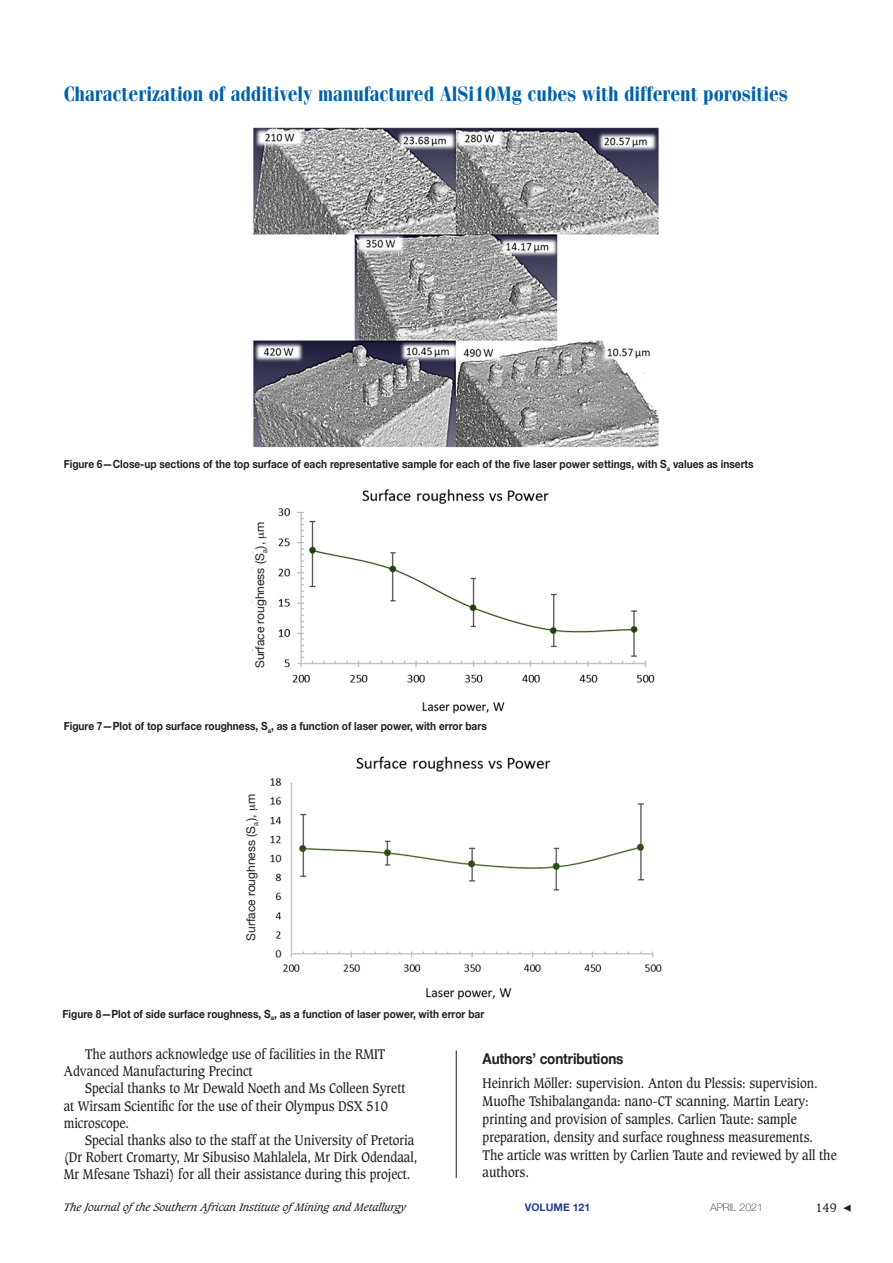
<style>
.page{position:relative;width:893px;height:1263px;background:#fff}
.page>*{position:absolute;margin:0;border:0;box-sizing:border-box;transform-origin:0 0}
.t1{font:21px "Cg Fenice Bd";color:#0161aa;scale:.9 1}
._1st_Level_Header{font:700 15px "Helvetica Neue";letter-spacing:-.01em;color:#231f20;scale:.9 1}
.Body_Copy{font:13.5px/17.1px "Caxton";color:#231f20;scale:.9 1}
._1st_Para{font:13.5px/18px "Caxton";color:#231f20;scale:.9 1}
.t2{font:12px "Helvetica Neue";color:#231f20}
.t3{font:12px "Caxton";color:#231f20}
.Figure_captions{font:700 11.25px "Helvetica Neue";color:#231f20;scale:.9 1}
.t4{font:italic 10.5px "Caxton";color:#231f20}
.t5{font:700 10.5px "Helvetica Neue";color:#253f8e}
.t6{font:100 10.5px "Helvetica Neue";color:#231f20}
.s1{font-family:"Minion Pro";font-size:15px}
</style>
<div class="page">
<hr style="left:456px;top:1050px;width:1px;height:128px;background:#231f20">
<img style="left:253px;top:128px;width:406px;height:320px">
<img style="left:252px;top:489px;width:403px;height:224px">
<img style="left:270px;top:756px;width:392px;height:244px">
<div style="left:253px;top:508px;width:19px;height:174px;background:#fff"></div>
<h1 class="t1" style="left:64px;top:81px;width:806px">Characterization of additively manufactured AlSi10Mg cubes with different porosities</h1>
<p class="Figure_captions" style="left:64px;top:455px;width:768px">Figure 6—Close-up sections of the top surface of each representative sample for each of the five laser power settings, with S<sub>a</sub> values as inserts</p>
<p class="t2" style="left:251px;top:668px;width:148px;rotate:-90deg">Surface roughness (S<sub>a</sub> ), m</p>
<p class="Figure_captions" style="left:64px;top:717px;width:472px">Figure 7—Plot of top surface roughness, S<sub>a</sub>, as a function of laser power, with error bars</p>
<p class="t2" style="left:242px;top:941px;width:148px;rotate:-90deg">Surface roughness (S<sub>a</sub> ), m</p>
<p class="Figure_captions" style="left:63px;top:1005px;width:470px">Figure 8—Plot of side surface roughness, S<sub>a</sub>, as a function of laser power, with error bar</p>
<p class="Body_Copy" style="left:64px;top:1046px;width:359px;text-indent:21px">The authors acknowledge use of facilities in the RMIT<br>Advanced Manufacturing Precinct</p>
<p class="Body_Copy" style="left:64px;top:1080px;width:381px;text-indent:21px">Special thanks to Mr Dewald Noeth and Ms Colleen Syrett at Wirsam Scientific for the use of their Olympus DSX 510 microscope.</p>
<p class="Body_Copy" style="left:64px;top:1132px;width:394px;text-indent:21px">Special thanks also to the staff at the University of Pretoria (Dr Robert Cromarty, Mr Sibusiso Mahlalela, Mr Dirk Odendaal,<br>Mr Mfesane Tshazi) for all their assistance during this project.</p>
<p class="_1st_Level_Header" style="left:483px;top:1046px;width:158px">Authors’ contributions</p>
<p class="_1st_Para" style="left:483px;top:1074px;width:395px">Heinrich Möller: supervision. Anton du Plessis: supervision.<br>Muofhe Tshibalanganda: nano-CT scanning. Martin Leary: printing and provision of samples. Carlien Taute: sample preparation, density and surface roughness measurements.<br>The article was written by Carlien Taute and reviewed by all the authors.</p>
<p class="t4" style="left:64px;top:1201px;width:344px">The Journal ofthe Southern African Institute ofMining and Metallurgy</p>
<p class="t5" style="left:525px;top:1199px;width:67px">VOLUME 121</p>
<p class="t6" style="left:710px;top:1199px;width:54px">APRIL 2021</p>
<p class="t3" style="left:815px;top:1200px;width:38px">149 <span class="s1">◀</span></p>
</div>
